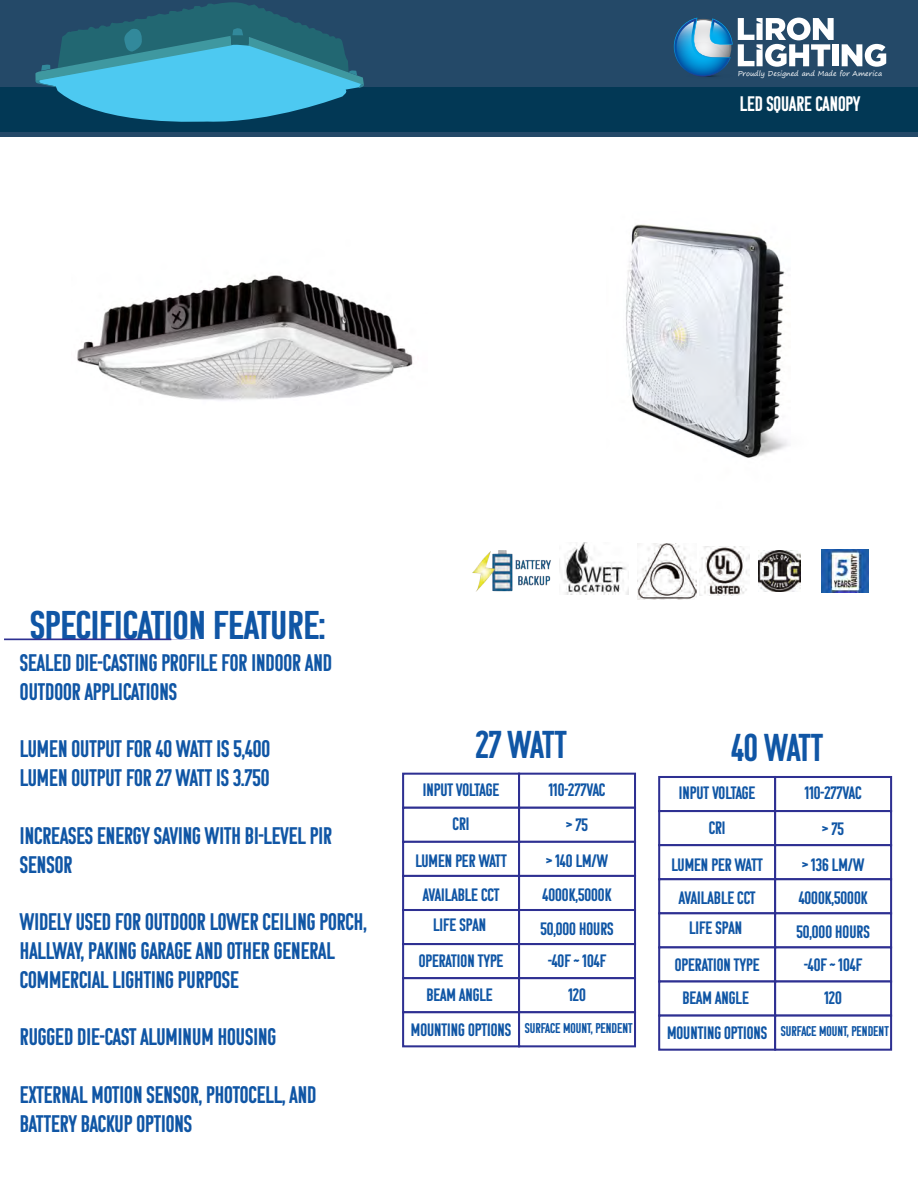
<style>
.page{position:relative;width:918px;height:1188px;background:#fff}
.page>*{position:absolute;margin:0;border:0;box-sizing:border-box;transform-origin:0 0}
.t1{font:40.05px "Komu B";color:#1056a5;scale:1.08 1}
.t2{font:38.85px "Komu B";letter-spacing:-.005em;color:#1056a5}
.t3{font:24px/28.8px "Komu B";color:#1056a5}
.t4{font:21px "Komu B";color:#fff}
.t5{font:18px/33.9px "Komu B";color:#1056a5;text-align:center}
.t6{font:14.1px "Komu B";color:#1056a5}
.t7{font:7.05px "Segoe Print";color:#fff}
</style>
<div class="page">
<img style="left:473px;top:550px;width:78px;height:42px">
<img style="left:559px;top:543px;width:70px;height:51px">
<hr style="left:4px;top:639px;width:167px;height:1px;background:#2e3092">
<div style="left:658px;top:776px;width:118px;height:36px;background:#fff;border:2px solid #2e3092"></div>
<div style="left:774px;top:776px;width:118px;height:36px;background:#fff;border:2px solid #2e3092"></div>
<div style="left:658px;top:810px;width:118px;height:36px;background:#fff;border:2px solid #2e3092"></div>
<div style="left:774px;top:810px;width:118px;height:36px;background:#fff;border:2px solid #2e3092"></div>
<div style="left:658px;top:844px;width:118px;height:36px;background:#fff;border:2px solid #2e3092"></div>
<div style="left:774px;top:844px;width:118px;height:36px;background:#fff;border:2px solid #2e3092"></div>
<div style="left:658px;top:878px;width:118px;height:36px;background:#fff;border:2px solid #2e3092"></div>
<div style="left:774px;top:878px;width:118px;height:36px;background:#fff;border:2px solid #2e3092"></div>
<div style="left:658px;top:912px;width:118px;height:36px;background:#fff;border:2px solid #2e3092"></div>
<div style="left:774px;top:912px;width:118px;height:36px;background:#fff;border:2px solid #2e3092"></div>
<div style="left:658px;top:946px;width:118px;height:37px;background:#fff;border:2px solid #2e3092"></div>
<div style="left:774px;top:946px;width:118px;height:37px;background:#fff;border:2px solid #2e3092"></div>
<div style="left:658px;top:980px;width:118px;height:37px;background:#fff;border:2px solid #2e3092"></div>
<div style="left:774px;top:980px;width:118px;height:37px;background:#fff;border:2px solid #2e3092"></div>
<div style="left:658px;top:1015px;width:118px;height:36px;background:#fff;border:2px solid #2e3092"></div>
<div style="left:774px;top:1015px;width:118px;height:36px;background:#fff;border:2px solid #2e3092"></div>
<img style="left:699px;top:546px;width:50px;height:50px">
<img style="left:759px;top:550px;width:41px;height:42px">
<img style="left:822px;top:550px;width:47px;height:42px">
<img style="left:626px;top:224px;width:163px;height:235px">
<img style="left:77px;top:275px;width:336px;height:126px">
<div style="left:402px;top:773px;width:118px;height:36px;background:#fff;border:2px solid #2e3092"></div>
<div style="left:518px;top:773px;width:118px;height:36px;background:#fff;border:2px solid #2e3092"></div>
<div style="left:402px;top:807px;width:118px;height:36px;background:#fff;border:2px solid #2e3092"></div>
<div style="left:518px;top:807px;width:118px;height:36px;background:#fff;border:2px solid #2e3092"></div>
<div style="left:402px;top:841px;width:118px;height:36px;background:#fff;border:2px solid #2e3092"></div>
<div style="left:518px;top:841px;width:118px;height:36px;background:#fff;border:2px solid #2e3092"></div>
<div style="left:402px;top:875px;width:118px;height:36px;background:#fff;border:2px solid #2e3092"></div>
<div style="left:518px;top:875px;width:118px;height:36px;background:#fff;border:2px solid #2e3092"></div>
<div style="left:402px;top:909px;width:118px;height:36px;background:#fff;border:2px solid #2e3092"></div>
<div style="left:518px;top:909px;width:118px;height:36px;background:#fff;border:2px solid #2e3092"></div>
<div style="left:402px;top:943px;width:118px;height:36px;background:#fff;border:2px solid #2e3092"></div>
<div style="left:518px;top:943px;width:118px;height:36px;background:#fff;border:2px solid #2e3092"></div>
<div style="left:402px;top:977px;width:118px;height:36px;background:#fff;border:2px solid #2e3092"></div>
<div style="left:518px;top:977px;width:118px;height:36px;background:#fff;border:2px solid #2e3092"></div>
<div style="left:402px;top:1011px;width:118px;height:36px;background:#fff;border:2px solid #2e3092"></div>
<div style="left:518px;top:1011px;width:118px;height:36px;background:#fff;border:2px solid #2e3092"></div>
<img style="left:637px;top:543px;width:59px;height:56px">
<div style="left:0;top:0;width:918px;height:136px;background:#244968"></div>
<div style="left:832px;top:44px;width:6px;height:22px;background:#fff"></div>
<svg style="left:842px;top:44px;width:44px;height:23px"></svg>
<svg style="left:674px;top:18px;width:160px;height:59px"></svg>
<div style="left:0;top:87px;width:918px;height:45px;background:#023855"></div>
<svg style="left:35px;top:2px;width:329px;height:120px"></svg>
<p class="t7" style="left:738px;top:68px;width:146px">Proudly Designed and Made for America</p>
<p class="t4" style="left:740px;top:92px;width:122px">LED SQUARE CANOPY</p>
<h1 class="t1" style="left:30px;top:604px;width:275px">SPECIFICATION FEATURE:</h1>
<p class="t3" style="left:20px;top:648px;width:313px">SEALED DIE-CASTING PROFILE FOR INDOOR AND<br>OUTDOOR APPLICATIONS</p>
<p class="t3" style="left:20px;top:734px;width:252px">LUMEN OUTPUT FOR 4O WATT IS 5,400<br>LUMEN OUTPUT FOR 27 WATT IS 3.750</p>
<p class="t3" style="left:20px;top:821px;width:314px">INCREASES ENERGY SAVING WITH BI-LEVEL PIR<br>SENSOR</p>
<p class="t3" style="left:20px;top:907px;width:348px">WIDELY USED FOR OUTDOOR LOWER CEILING PORCH,<br>HALLWAY, PAKING GARAGE AND OTHER GENERAL<br>COMMERCIAL LIGHTING PURPOSE</p>
<p class="t3" style="left:20px;top:1022px;width:258px">RUGGED DIE-CAST ALUMINUM HOUSING</p>
<p class="t3" style="left:20px;top:1080px;width:298px">EXTERNAL MOTION SENSOR, PHOTOCELL, AND<br>BATTERY BACKUP OPTIONS</p>
<h2 class="t2" style="left:476px;top:723px;width:92px">27 WATT</h2>
<p class="t5" style="left:549px;top:773px;width:58px">110-277VAC</p>
<p class="t5" style="left:423px;top:773px;width:78px">INPUT VOLTAGE</p>
<h2 class="t2" style="left:731px;top:727px;width:93px">40 WATT</h2>
<p class="t5" style="left:805px;top:776px;width:58px">110-277VAC</p>
<p class="t5" style="left:679px;top:776px;width:78px">INPUT VOLTAGE</p>
<p class="t5" style="left:453px;top:807px;width:18px">CRI</p>
<p class="t5" style="left:566px;top:808px;width:23px">&gt; 75</p>
<p class="t5" style="left:709px;top:810px;width:18px">CRI</p>
<p class="t5" style="left:822px;top:811px;width:23px">&gt; 75</p>
<p class="t5" style="left:415px;top:844px;width:93px">LUMEN PER WATT</p>
<p class="t5" style="left:423px;top:877px;width:78px">AVAILABLE CCT</p>
<p class="t5" style="left:419px;top:906px;width:86px;line-height:36.8px">LIFE SPAN<br>OPERATION TYPE</p>
<p class="t5" style="left:411px;top:977px;width:102px;line-height:34.5px">BEAM ANGLE<br>MOUNTING OPTIONS</p>
<p class="t5" style="left:540px;top:844px;width:75px">&gt; 140 LM/W<br>4000K,5000K<br>50,000 HOURS</p>
<p class="t5" style="left:548px;top:944px;width:60px">-40F ~ 104F<br>120</p>
<p class="t6" style="left:525px;top:1020px;width:109px">SURFACE MOUNT, PENDENT</p>
<p class="t5" style="left:672px;top:847px;width:93px">LUMEN PER WATT</p>
<p class="t5" style="left:679px;top:881px;width:78px">AVAILABLE CCT</p>
<p class="t5" style="left:675px;top:909px;width:86px;line-height:36.8px">LIFE SPAN<br>OPERATION TYPE</p>
<p class="t5" style="left:667px;top:981px;width:102px;line-height:34.5px">BEAM ANGLE<br>MOUNTING OPTIONS</p>
<p class="t5" style="left:797px;top:847px;width:75px">&gt; 136 LM/W<br>4000K,5000K<br>50,000 HOURS</p>
<p class="t5" style="left:804px;top:947px;width:60px">-40F ~ 104F<br>120</p>
<p class="t6" style="left:781px;top:1023px;width:109px">SURFACE MOUNT, PENDENT</p>
</div>
